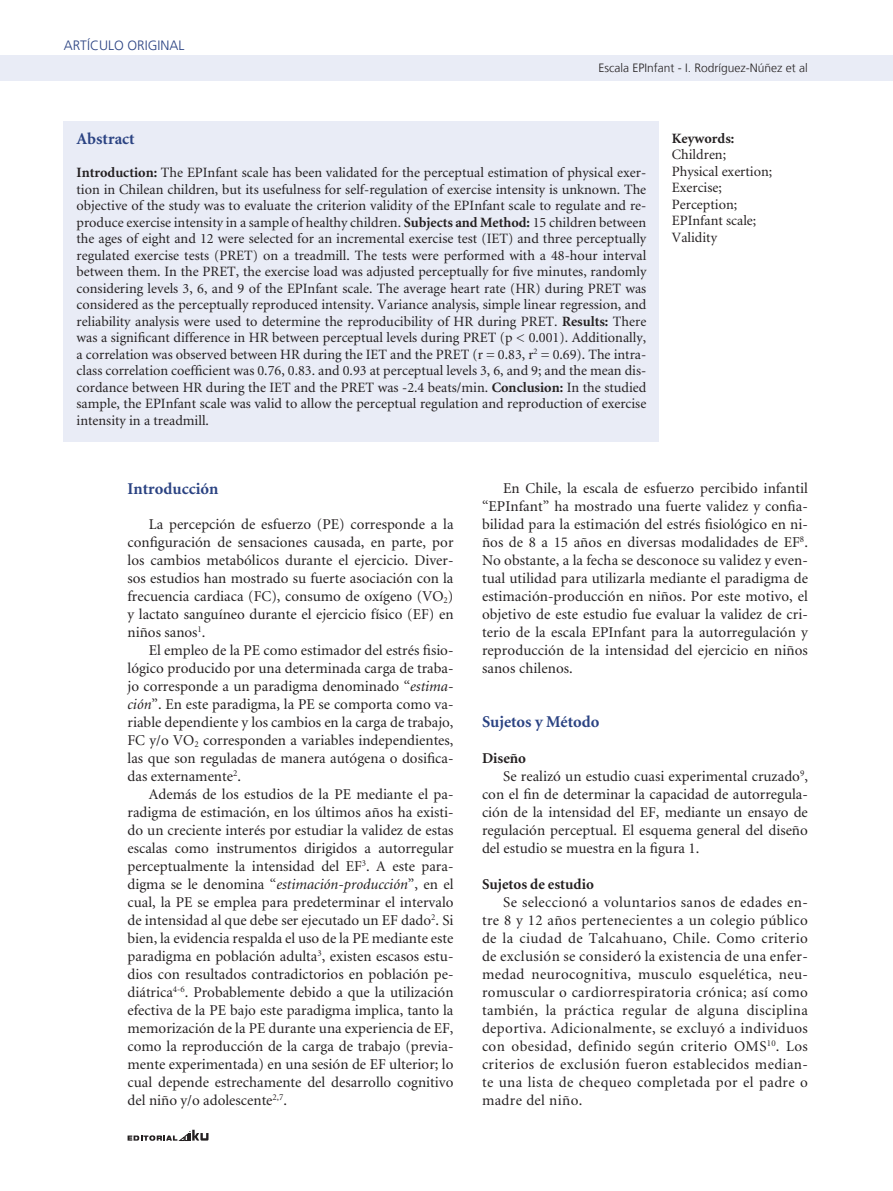
<style>
.page{position:relative;width:893px;height:1191px;background:#fff}
.page>*{position:absolute;margin:0;border:0;box-sizing:border-box;transform-origin:0 0}
._6-subtitulo{font:700 16.5px "Minion";color:#2a4282}
._1-texto{font:15px/18px "Minion";color:#231f20;text-align:justify}
._6-subtitulo_2{font:700 15px "Minion";color:#231f20}
._5-resumen{font:14.25px/16.5px "Minion";color:#231f20;text-align:justify}
._5-resumen-2{font:700 14.25px "Minion";color:#231f20}
.t1{font:300 13.5px "Frutiger LT";color:#2a4282}
._3-datos_autores-doi{font:300 12px "Frutiger LT";color:#231f20}
.s1{font-weight:700}
.s2{font-style:italic}
</style>
<div class="page">
<div style="left:0;top:55px;width:893px;height:26px;background:#e9ecf6"></div>
<svg style="left:128px;top:1129px;width:81px;height:11px"></svg>
<div style="left:64px;top:121px;width:595px;height:320px;background:#e9ecf6"></div>
<p class="t1" style="left:64px;top:38px;width:18px">Artículo</p>
<p class="t1" style="left:128px;top:38px;width:18px">Original</p>
<p class="_3-datos_autores-doi" style="left:599px;top:61px;width:211px">Escala EPInfant - I. Rodríguez-Núñez et al</p>
<p class="_6-subtitulo" style="left:77px;top:130px;width:60px">Abstract</p>
<p class="_5-resumen" style="left:77px;top:165px;width:571px"><span class="s1">Introduction:</span> The EPInfant scale has been validated for the perceptual estimation of physical exer&shy;tion in Chilean children, but its usefulness for self-regulation of exercise intensity is unknown. The objective of the study was to evaluate the criterion validity of the EPInfant scale to regulate and re&shy;produce exercise intensity in a sample of healthy children. <span class="s1">Subjects and Method:</span> 15 children between the ages of eight and 12 were selected for an incremental exercise test (IET) and three perceptually regulated exercise tests (PRET) on a treadmill. The tests were performed with a 48-hour interval between them. In the PRET, the exercise load was adjusted perceptually for five minutes, randomly considering levels 3, 6, and 9 of the EPInfant scale. The average heart rate (HR) during PRET was considered as the perceptually reproduced intensity. Variance analysis, simple linear regression, and reliability analysis were used to determine the reproducibility of HR during PRET. <span class="s1">Results:</span> There was a significant difference in HR between perceptual levels during PRET (p &lt; 0.001). Additionally, a correlation was observed between HR during the IET and the PRET (r = 0.83, r<sup>2</sup> = 0.69). The intra&shy;class correlation coefficient was 0.76, 0.83. and 0.93 at perceptual levels 3, 6, and 9; and the mean dis&shy;cordance between HR during the IET and the PRET was -2.4 beats/min. <span class="s1">Conclusion:</span> In the studied sample, the EPInfant scale was valid to allow the perceptual regulation and reproduction of exercise intensity in a treadmill.</p>
<p class="_5-resumen-2" style="left:672px;top:131px;width:64px">Keywords:</p>
<p class="_5-resumen" style="left:672px;top:147px;width:56px">Children;</p>
<p class="_5-resumen" style="left:672px;top:163px;width:102px">Physical exertion;</p>
<p class="_5-resumen" style="left:672px;top:180px;width:51px">Exercise;</p>
<p class="_5-resumen" style="left:672px;top:196px;width:67px">Perception;</p>
<p class="_5-resumen" style="left:672px;top:213px;width:86px">EPInfant scale;</p>
<p class="_5-resumen" style="left:672px;top:229px;width:47px">Validity</p>
<p class="_6-subtitulo" style="left:128px;top:480px;width:92px">Introducción</p>
<p class="_1-texto" style="left:128px;top:515px;width:327px;text-indent:21px">La percepción de esfuerzo (PE) corresponde a la configuración de sensaciones causada, en parte, por los cambios metabólicos durante el ejercicio. Diver&shy;sos estudios han mostrado su fuerte asociación con la frecuencia cardiaca (FC), consumo de oxígeno (VO<sub>2</sub>) y lactato sanguíneo durante el ejercicio físico (EF) en niños sanos<sup>1</sup>.</p>
<p class="_1-texto" style="left:128px;top:641px;width:327px;text-indent:21px">El empleo de la PE como estimador del estrés fisio&shy;lógico producido por una determinada carga de traba&shy;jo corresponde a un paradigma denominado “<span class="s2">estima&shy;ción</span>”. En este paradigma, la PE se comporta como va&shy;riable dependiente y los cambios en la carga de trabajo, FC y/o VO<sub>2</sub> corresponden a variables independientes, las que son reguladas de manera autógena o dosifica&shy;das externamente<sup>2</sup>.</p>
<p class="_1-texto" style="left:128px;top:785px;width:327px;text-indent:21px">Además de los estudios de la PE mediante el pa&shy;radigma de estimación, en los últimos años ha existi&shy;do un creciente interés por estudiar la validez de estas escalas como instrumentos dirigidos a autorregular perceptualmente la intensidad del EF<sup>3</sup>. A este para&shy;digma se le denomina “<span class="s2">estimación-producción</span>”, en el cual, la PE se emplea para predeterminar el intervalo de intensidad al que debe ser ejecutado un EF dado<sup>2</sup>. Si bien, la evidencia respalda el uso de la PE mediante este paradigma en población adulta<sup>3</sup>, existen escasos estu&shy;dios con resultados contradictorios en población pe&shy;diátrica<sup>4-6</sup>. Probablemente debido a que la utilización efectiva de la PE bajo este paradigma implica, tanto la memorización de la PE durante una experiencia de EF, como la reproducción de la carga de trabajo (previa&shy;mente experimentada) en una sesión de EF ulterior; lo cual depende estrechamente del desarrollo cognitivo del niño y/o adolescente<sup>2,7</sup>.</p>
<p class="_1-texto" style="left:482px;top:480px;width:327px;text-indent:21px">En Chile, la escala de esfuerzo percibido infantil “EPInfant” ha mostrado una fuerte validez y confia&shy;bilidad para la estimación del estrés fisiológico en ni&shy;ños de 8 a 15 años en diversas modalidades de EF<sup>8</sup>.<br>No obstante, a la fecha se desconoce su validez y even&shy;tual utilidad para utilizarla mediante el paradigma de estimación-producción en niños. Por este motivo, el objetivo de este estudio fue evaluar la validez de cri&shy;terio de la escala EPInfant para la autorregulación y reproducción de la intensidad del ejercicio en niños sanos chilenos.</p>
<p class="_6-subtitulo" style="left:482px;top:713px;width:119px">Sujetos y Método</p>
<p class="_6-subtitulo_2" style="left:482px;top:750px;width:46px">Diseño</p>
<p class="_1-texto" style="left:482px;top:768px;width:327px;text-indent:21px">Se realizó un estudio cuasi experimental cruzado<sup>9</sup>, con el fin de determinar la capacidad de autorregula&shy;ción de la intensidad del EF, mediante un ensayo de regulación perceptual. El esquema general del diseño del estudio se muestra en la figura 1.</p>
<p class="_6-subtitulo_2" style="left:482px;top:876px;width:113px">Sujetos de estudio</p>
<p class="_1-texto" style="left:482px;top:894px;width:327px;text-indent:21px">Se seleccionó a voluntarios sanos de edades en&shy;tre 8 y 12 años pertenecientes a un colegio público de la ciudad de Talcahuano, Chile. Como criterio de exclusión se consideró la existencia de una enfer&shy;medad neurocognitiva, musculo esquelética, neu&shy;romuscular o cardiorrespiratoria crónica; así como también, la práctica regular de alguna disciplina deportiva. Adicionalmente, se excluyó a individuos con obesidad, definido según criterio OMS<sup>10</sup>. Los criterios de exclusión fueron establecidos median&shy;te una lista de chequeo completada por el padre o madre del niño.</p>
</div>
